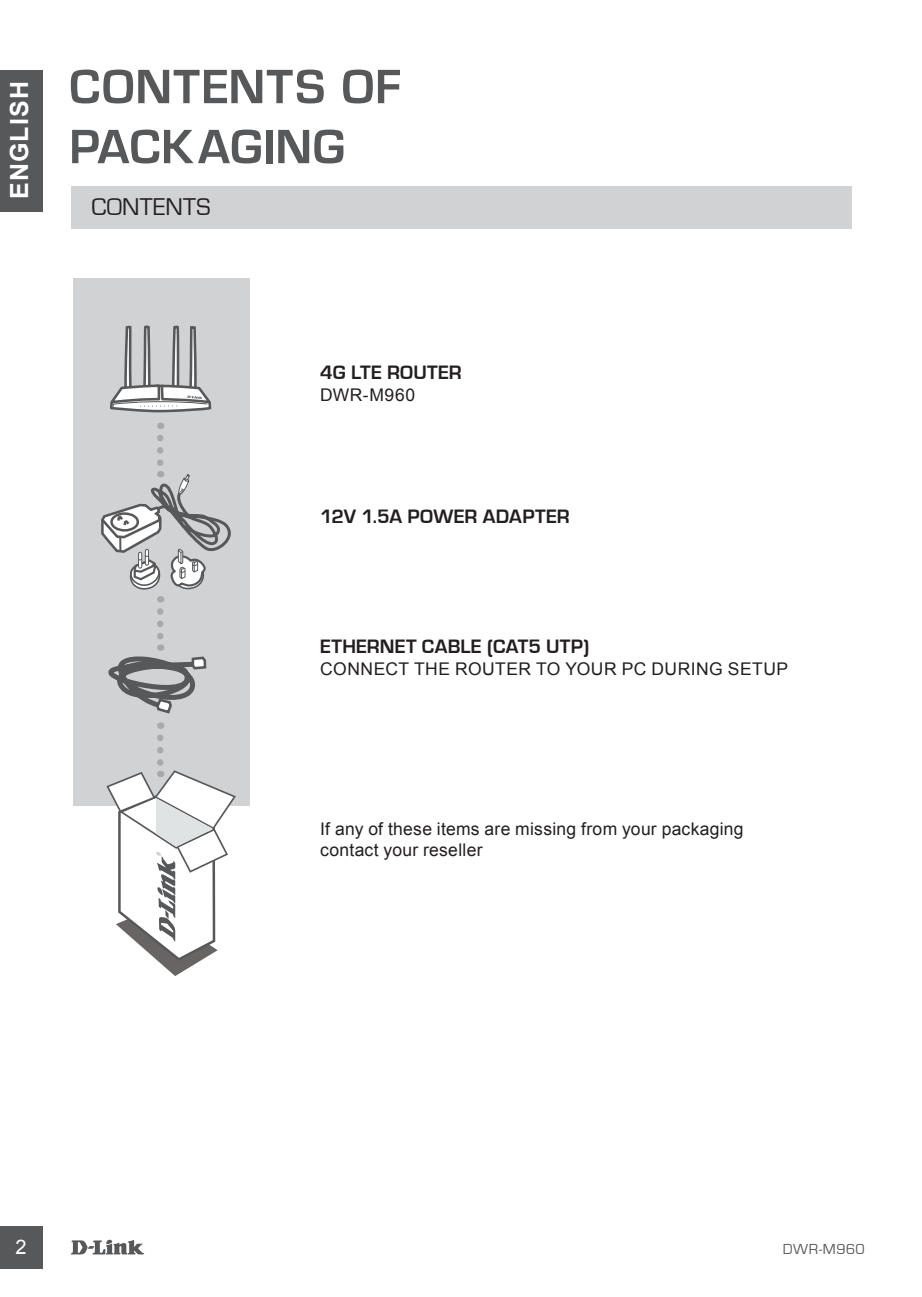
<style>
.page{position:relative;width:922px;height:1297px;background:#fff}
.page>*{position:absolute;margin:0;border:0;box-sizing:border-box;transform-origin:0 0}
.t1{font:700 50px/60px "Eurostile";letter-spacing:.015em;color:#57585a}
.t2{font:25px "Eurostile";letter-spacing:.005em;color:#231f20}
.t3{font:700 25px "Arial";letter-spacing:.045em;color:#fff}
.t4{font:700 20px "Eurostile";letter-spacing:.01em;color:#231f20}
.t5{font:20px "Arial";color:#fff}
.t6{font:17.5px/21px "Arial";letter-spacing:.015em;color:#231f20}
.t7{font:15px "Eurostile";letter-spacing:.04em;color:#57585a}
</style>
<div class="page">
<div style="left:0;top:1226px;width:43px;height:43px;background:#57585a"></div>
<div style="left:0;top:70px;width:43px;height:142px;background:#57585a"></div>
<div style="left:71px;top:187px;width:779px;height:42px;background:#d1d2d4"></div>
<div style="left:73px;top:278px;width:177px;height:527px;background:#d1d2d4"></div>
<svg style="left:108px;top:611px;width:99px;height:103px"></svg>
<svg style="left:71px;top:1239px;width:73px;height:15px"></svg>
<svg style="left:99px;top:186px;width:139px;height:416px"></svg>
<svg style="left:106px;top:738px;width:130px;height:238px"></svg>
<h2 class="t3" style="left:2px;top:199px;width:120px;rotate:-90deg">ENGLISH</h2>
<h1 class="t1" style="left:69px;top:58px;width:333px">CONTENTS OF<br>PACKAGING</h1>
<h2 class="t2" style="left:92px;top:193px;width:120px">CONTENTS</h2>
<p class="t4" style="left:320px;top:361px;width:143px">4G LTE ROUTER</p>
<p class="t6" style="left:320px;top:384px;width:96px">DWR-M960</p>
<p class="t4" style="left:320px;top:505px;width:251px">12V 1.5A POWER ADAPTER</p>
<p class="t4" style="left:320px;top:635px;width:271px">ETHERNET CABLE (CAT5 UTP)</p>
<p class="t6" style="left:320px;top:658px;width:469px">CONNECT THE ROUTER TO YOUR PC DURING SETUP</p>
<p class="t6" style="left:320px;top:819px;width:425px">If any of these items are missing from your packaging contact your reseller</p>
<p class="t5" style="left:15px;top:1233px;width:13px">2</p>
<p class="t7" style="left:782px;top:1241px;width:83px">DWR-M960</p>
</div>
